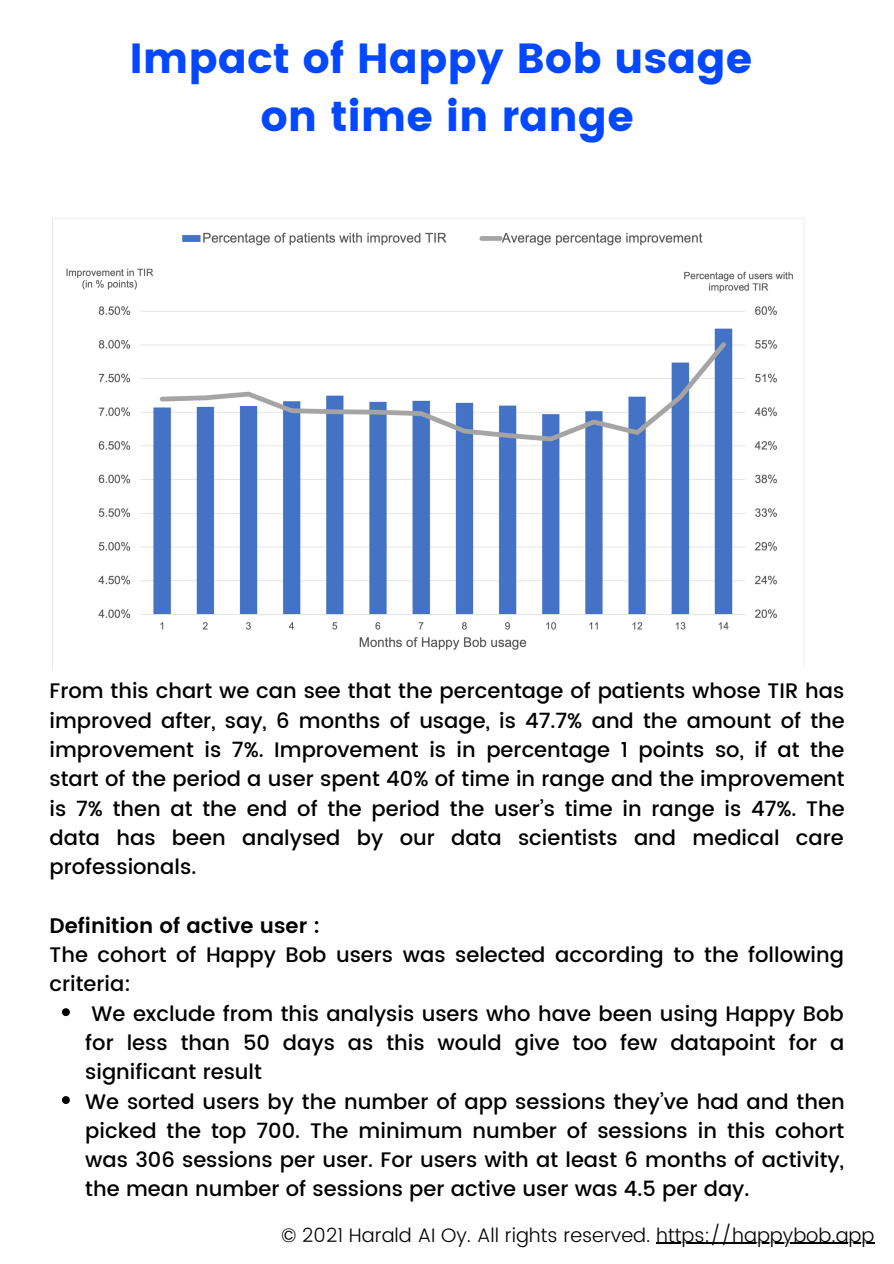
<style>
.page{position:relative;width:894px;height:1264px;background:#fff}
.page>*{position:absolute;margin:0;border:0;box-sizing:border-box;transform-origin:0 0}
.t1{font:42px "Poppins";color:#0348ff}
.t2{font:500 21px/29.2px "Poppins";color:#000;text-align:justify}
.t3{font:600 21px "Poppins";color:#000}
.t4{font:300 19.5px "Poppins";color:#000}
</style>
<div class="page">
<svg style="left:62px;top:1008px;width:8px;height:8px"></svg>
<svg style="left:62px;top:1096px;width:8px;height:7px"></svg>
<img style="left:52px;top:218px;width:752px;height:449px">
<hr style="left:656px;top:1242px;width:218px;height:1px;background:#000">
<p class="t1" style="left:129px;top:33px;width:624px">Impact of Happy Bob usage</p>
<p class="t1" style="left:260px;top:92px;width:375px">on time in range</p>
<p class="t2" style="left:50px;top:676px;width:796px">From this chart we can see that the percentage of patients whose TIR has improved after, say, 6 months of usage, is 47.7% and the amount of the improvement is 7%. Improvement is in percentage 1 points so, if at the start of the period a user spent 40% of time in range and the improvement is 7% then at the end of the period the user’s time in range is 47%. The data has been analysed by our data scientists and medical care professionals.</p>
<p class="t3" style="left:50px;top:913px;width:272px">Definition of active user :</p>
<p class="t2" style="left:50px;top:940px;width:795px">The cohort of Happy Bob users was selected according to the following criteria:</p>
<p class="t2" style="left:85px;top:998px;width:760px">We exclude from this analysis users who have been using Happy Bob for less than 50 days as this would give too few datapoint for a significant result</p>
<p class="t2" style="left:85px;top:1086px;width:760px">We sorted users by the number of app sessions they’ve had and then picked the top 700. The minimum number of sessions in this cohort was 306 sessions per user. For users with at least 6 months of activity, the mean number of sessions per active user was 4.5 per day.</p>
<p class="t4" style="left:281px;top:1223px;width:594px">© 2021 Harald AI Oy. All rights reserved. https://happybob.app</p>
</div>
